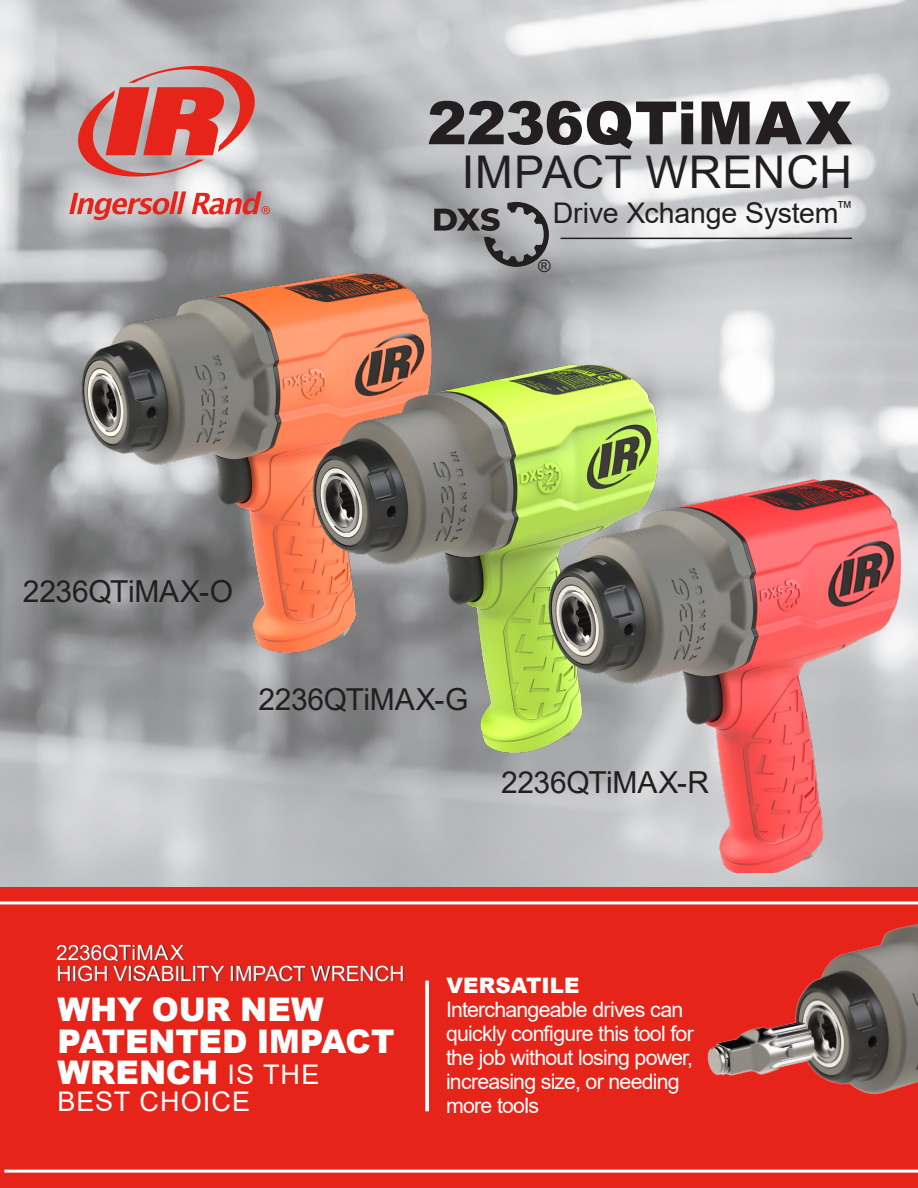
<style>
.page{position:relative;width:918px;height:1188px;background:#fff}
.page>*{position:absolute;margin:0;border:0;box-sizing:border-box;transform-origin:0 0}
.ChartBody{font:900 59.7px "Arial";color:#231f20}
.ChartBody-2{font:45.15px "Arial";letter-spacing:.02em;color:#231f20}
.ChartBody-3{font:900 32.55px/31.5px "Arial";letter-spacing:-.005em;color:#fff}
.ChartBody-4{font:30.3px "Arial";letter-spacing:-.015em;color:#231f20}
.ChartBody-5{font:28.5px "Arial";letter-spacing:-.01em;color:#231f20}
.ChartBody-6{font:27px "Arial";letter-spacing:.04em;color:#fff}
.t1{font:21.3px/24px "Arial";letter-spacing:-.035em;color:#fff}
.t2{font:900 21.3px "Arial";color:#fff}
.ChartBody-7{font:21px/21px "Arial";letter-spacing:-.005em;color:#fff}
.t3{font:16.95px "Arial";color:#231f20}
.s1{font-weight:400;font-size:27px}
</style>
<div class="page">
<img style="left:0;top:0;width:918px;height:888px">
<div style="left:0;top:888px;width:918px;height:300px;background:#e72419"></div>
<svg style="left:75px;top:66px;width:183px;height:110px;background:#d07b78"></svg>
<img style="left:670px;top:904px;width:248px;height:266px">
<svg style="left:425px;top:981px;width:4px;height:130px"></svg>
<hr style="left:561px;top:238px;width:291px;height:1px;background:#231f20">
<svg style="left:529px;top:202px;width:20px;height:65px"></svg>
<img style="left:0;top:176px;width:529px;height:565px">
<img style="left:189px;top:268px;width:577px;height:577px">
<img style="left:422px;top:381px;width:496px;height:492px">
<hr style="left:0;top:901px;width:918px;height:3px;background:#fff">
<hr style="left:4px;top:1170px;width:914px;height:3px;background:#fff">
<p class="ChartBody" style="left:427px;top:80px;width:426px">2236QTiMAX</p>
<p class="ChartBody-2" style="left:462px;top:141px;width:392px">IMPACT WRENCH</p>
<p class="ChartBody-5" style="left:553px;top:193px;width:301px">Drive Xchange System<sup>™</sup></p>
<p class="t3" style="left:538px;top:255px;width:14px">®</p>
<p class="ChartBody-4" style="left:23px;top:571px;width:212px">2236QTiMAX-O</p>
<p class="ChartBody-4" style="left:258px;top:678px;width:211px">2236QTiMAX-G</p>
<p class="ChartBody-4" style="left:501px;top:761px;width:210px">2236QTiMAX-R</p>
<p class="ChartBody-7" style="left:56px;top:942px;width:350px">2236QTiMAX<br>HIGH VISABILITY IMPACT WRENCH</p>
<p class="ChartBody-3" style="left:58px;top:993px;width:339px">WHY OUR NEW<br>PATENTED IMPACT<br>WRENCH <span class="s1">IS THE</span></p>
<p class="ChartBody-6" style="left:57px;top:1083px;width:194px">BEST CHOICE</p>
<p class="t2" style="left:446px;top:970px;width:135px">VERSATILE</p>
<p class="t1" style="left:446px;top:997px;width:249px">Interchangeable drives can quickly configure this tool for the job without losing power, increasing size, or needing more tools</p>
</div>
